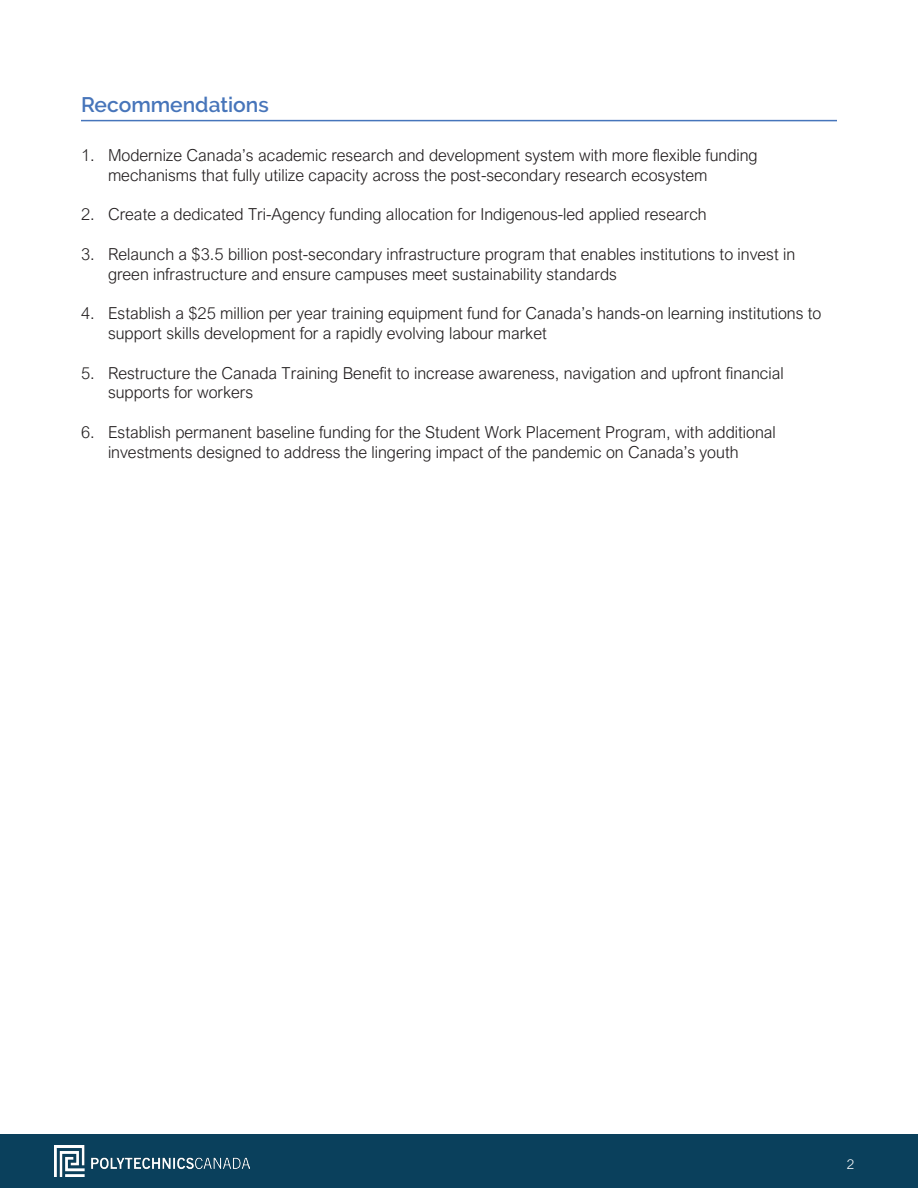
<style>
.page{position:relative;width:918px;height:1188px;background:#fff}
.page>*{position:absolute;margin:0;border:0;box-sizing:border-box;transform-origin:0 0}
.t1{font:600 21px "Raleway";color:#4775ba}
.t2{font:300 16.5px/19.8px "Arial Nova";color:#231f20}
.t3{font:300 13.5px "Arial Nova";color:#fff}
</style>
<div class="page">
<div style="left:0;top:1134px;width:918px;height:54px;background:#0a405c"></div>
<img style="left:54px;top:1146px;width:195px;height:30px">
<hr style="left:81px;top:120px;width:756px;height:1px;background:#4675bb">
<p class="t1" style="left:81px;top:93px;width:189px">Recommendations</p>
<p class="t2" style="left:108px;top:145px;width:651px;text-indent:-27px">1. Modernize Canada’s academic research and development system with more flexible funding mechanisms that fully utilize capacity across the post-secondary research ecosystem</p>
<p class="t2" style="left:81px;top:204px;width:627px">2. Create a dedicated Tri-Agency funding allocation for Indigenous-led applied research</p>
<p class="t2" style="left:108px;top:244px;width:689px;text-indent:-27px">3. Relaunch a $3.5 billion post-secondary infrastructure program that enables institutions to invest in green infrastructure and ensure campuses meet sustainability standards</p>
<p class="t2" style="left:108px;top:303px;width:715px;text-indent:-27px">4. Establish a $25 million per year training equipment fund for Canada’s hands-on learning institutions to support skills development for a rapidly evolving labour market</p>
<p class="t2" style="left:108px;top:363px;width:677px;text-indent:-27px">5. Restructure the Canada Training Benefit to increase awareness, navigation and upfront financial supports for workers</p>
<p class="t2" style="left:108px;top:422px;width:669px;text-indent:-27px">6. Establish permanent baseline funding for the Student Work Placement Program, with additional investments designed to address the lingering impact of the pandemic on Canada’s youth</p>
<p class="t3" style="left:847px;top:1156px;width:9px">2</p>
</div>
